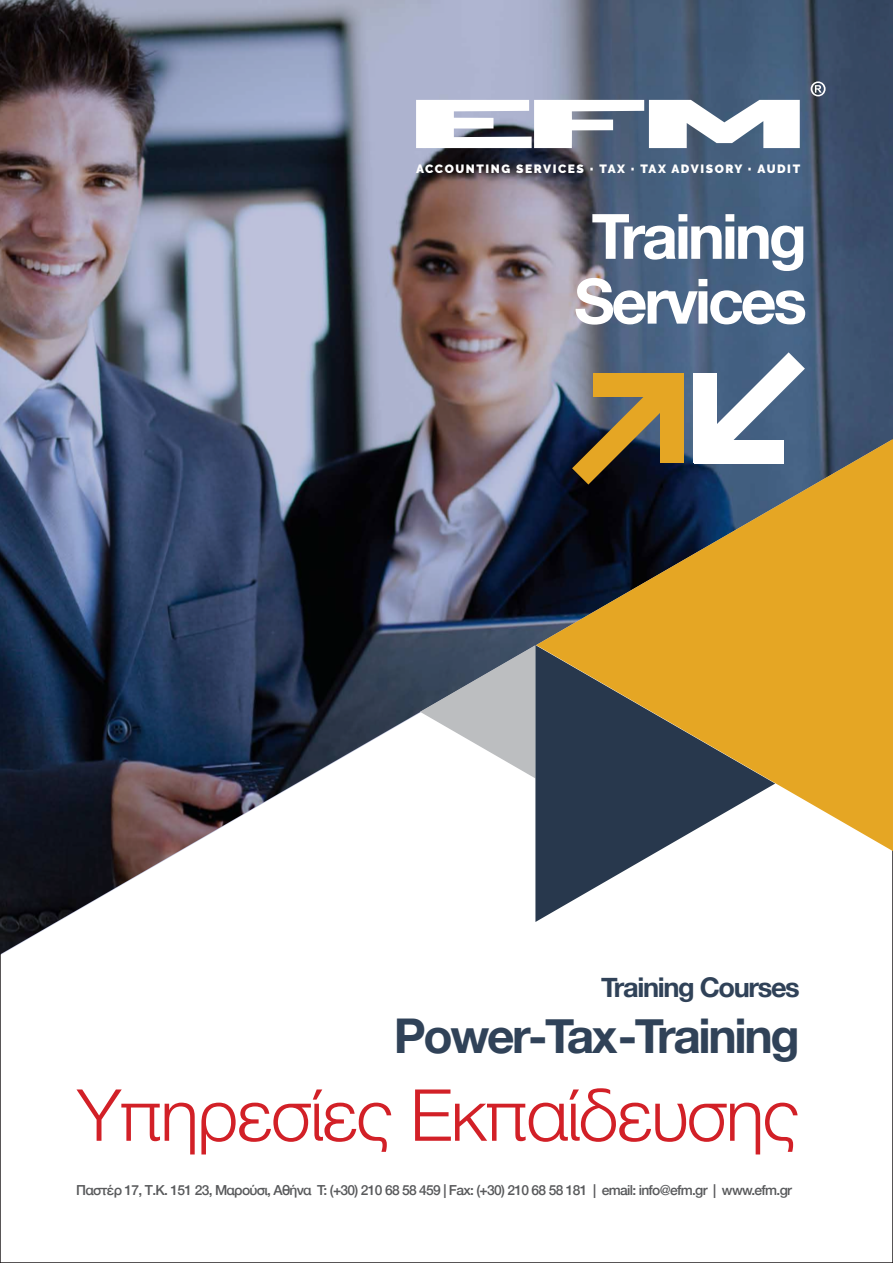
<style>
.page{position:relative;width:893px;height:1263px;background:#fff}
.page>*{position:absolute;margin:0;border:0;box-sizing:border-box;transform-origin:0 0}
.t1{font:300 71.85px "Helvetica Neue";letter-spacing:-.025em;color:#d22027}
.t2{font:700 62.55px/64.8px "Helvetica Neue";letter-spacing:-.05em;color:#fff}
.t3{font:700 47.85px "Helvetica Neue";letter-spacing:-.05em;color:#304258}
.t4{font:700 27.15px "Helvetica Neue";letter-spacing:-.05em;color:#304258}
.t5{font:500 13.8px "Helvetica Neue";letter-spacing:-.05em;color:#58595b}
.t6{font:900 12px "Raleway";letter-spacing:.13em;color:#fff}
.s1{font-size:14.85px}
</style>
<div class="page">
<img style="left:0;top:0;width:893px;height:957px">
<svg style="left:416px;top:100px;width:384px;height:48px"></svg>
<svg style="left:811px;top:81px;width:15px;height:15px"></svg>
<svg style="left:420px;top:645px;width:115px;height:133px"></svg>
<svg style="left:535px;top:645px;width:240px;height:277px"></svg>
<svg style="left:536px;top:437px;width:357px;height:416px;background:#94793e"></svg>
<svg style="left:572px;top:373px;width:111px;height:111px;background:#74613c"></svg>
<div style="left:660px;top:373px;width:23px;height:90px;background:#e5a624"></div>
<svg style="left:694px;top:352px;width:111px;height:111px"></svg>
<div style="left:694px;top:373px;width:23px;height:90px;background:#fff"></div>
<p class="t6" style="left:416px;top:162px;width:386px">ACCOUNTING SERVICES <span class="s1">·</span> TAX <span class="s1">·</span> TAX ADVISORY <span class="s1">·</span> AUDIT</p>
<h2 class="t2" style="left:574px;top:206px;width:234px">Training<br>Services</h2>
<h3 class="t4" style="left:601px;top:966px;width:200px">Training Courses</h3>
<h3 class="t3" style="left:394px;top:998px;width:407px">Power-Tax-Training</h3>
<h1 class="t1" style="left:77px;top:1057px;width:724px">Yπηρεσίες Eκπαίδευσης</h1>
<p class="t5" style="left:76px;top:1179px;width:717px">Παστέρ 17, Τ.Κ. 151 23, Μαρούσι, Αθήνα T: (+30) 210 68 58 459 | Fax: (+30) 210 68 58 181 | email: info@efm.gr | www.efm.gr</p>
</div>
